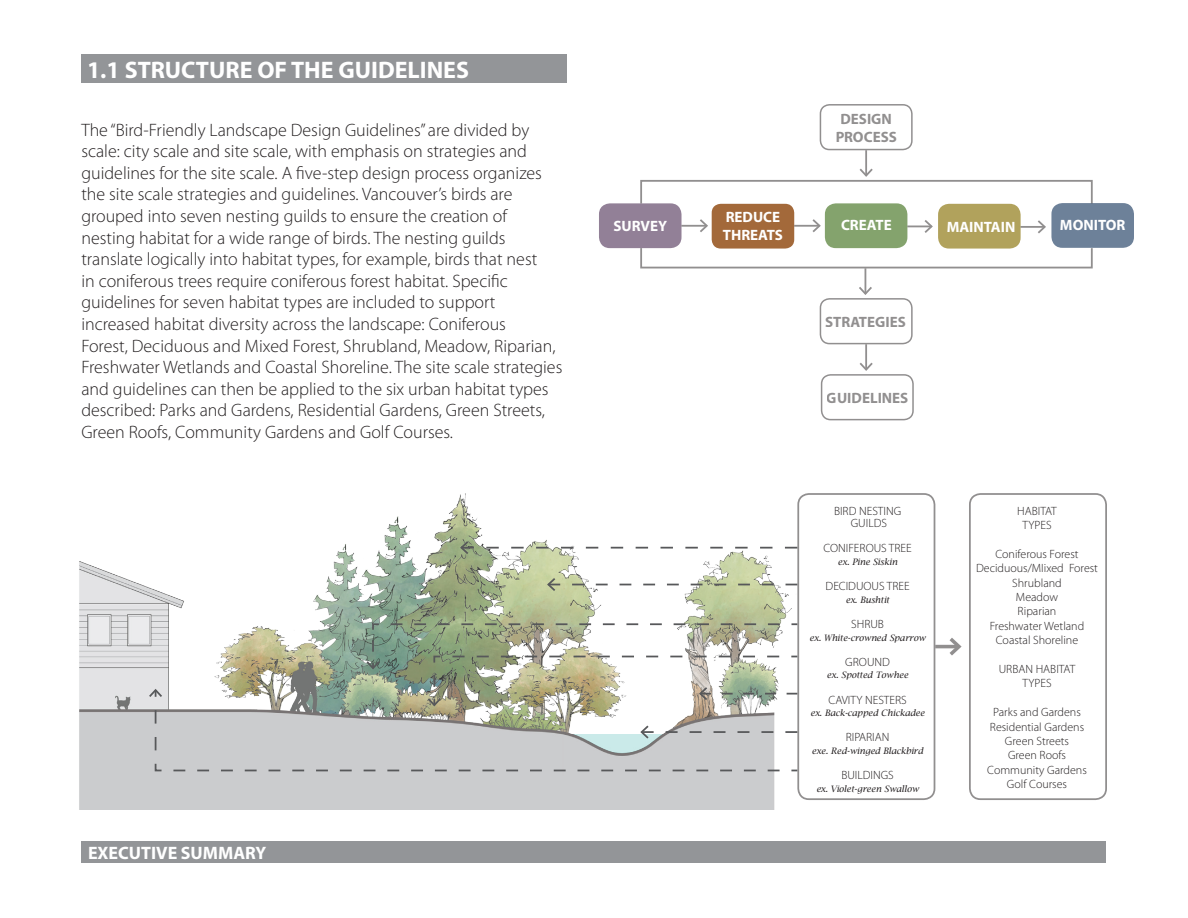
<style>
.page{position:relative;width:1188px;height:918px;background:#fff}
.page>*{position:absolute;margin:0;border:0;box-sizing:border-box;transform-origin:0 0}
.Titles{font:700 24px "Myriad Pro";color:#fff}
.t1{font:300 18px/21.6px "Myriad Pro";color:#231f20}
.Titles-2{font:700 18px "Myriad Pro";color:#fff}
.t2{font:700 15px/18px "Myriad Pro";color:#fff}
.t3{font:700 15px/18px "Myriad Pro";color:#231f20;text-align:center}
.t4{font:300 12px "Myriad Pro";color:#231f20}
.t5{font:italic 8.85px "Lucida Bright";color:#231f20}
</style>
<div class="page">
<div style="left:821px;top:374px;width:93px;height:46px;border:2px solid #231f20;border-radius:9px"></div>
<div style="left:82px;top:841px;width:1024px;height:22px;background:#939598"></div>
<div style="left:81px;top:54px;width:486px;height:29px;background:#939598"></div>
<div style="left:599px;top:203px;width:83px;height:45px;background:#928097;border-radius:11px"></div>
<div style="left:938px;top:204px;width:83px;height:45px;background:#b1a25c;border-radius:11px"></div>
<div style="left:825px;top:203px;width:82px;height:45px;background:#84a36d;border-radius:11px"></div>
<div style="left:712px;top:204px;width:82px;height:45px;background:#a3693a;border-radius:9px"></div>
<hr style="left:682px;top:225px;width:25px;height:2px;background:#231f20">
<svg style="left:698px;top:219px;width:10px;height:13px"></svg>
<hr style="left:794px;top:225px;width:25px;height:2px;background:#231f20">
<svg style="left:811px;top:219px;width:10px;height:14px"></svg>
<svg style="left:907px;top:218px;width:26px;height:17px"></svg>
<div style="left:1051px;top:203px;width:83px;height:45px;background:#6d8199;border-radius:11px"></div>
<hr style="left:1021px;top:226px;width:24px;height:2px;background:#231f20">
<svg style="left:1036px;top:220px;width:10px;height:14px"></svg>
<div style="left:820px;top:104px;width:93px;height:46px;border:2px solid #231f20;border-radius:9px"></div>
<hr style="left:865px;top:150px;width:2px;height:26px;background:#231f20">
<svg style="left:859px;top:167px;width:14px;height:10px"></svg>
<div style="left:820px;top:298px;width:93px;height:46px;border:2px solid #231f20;border-radius:9px"></div>
<hr style="left:865px;top:344px;width:2px;height:26px;background:#231f20">
<svg style="left:859px;top:361px;width:14px;height:10px"></svg>
<img style="left:79px;top:493px;width:725px;height:317px">
<img style="left:563px;top:772px;width:115px;height:4px">
<div style="left:797px;top:493px;width:138px;height:307px;border:2px solid #231f20;border-radius:11px"></div>
<div style="left:969px;top:493px;width:138px;height:307px;border:2px solid #231f20;border-radius:11px"></div>
<hr style="left:935px;top:645px;width:24px;height:3px;background:#231f20">
<svg style="left:946px;top:638px;width:16px;height:18px"></svg>
<svg style="left:459px;top:539px;width:338px;height:17px"></svg>
<svg style="left:546px;top:576px;width:251px;height:17px"></svg>
<svg style="left:365px;top:622px;width:434px;height:66px"></svg>
<svg style="left:154px;top:688px;width:645px;height:84px"></svg>
<svg style="left:147px;top:687px;width:17px;height:63px"></svg>
<svg style="left:857px;top:268px;width:17px;height:27px"></svg>
<p class="Titles" style="left:87px;top:54px;width:384px">1.1 STRUCTURE OF THE GUIDELINES</p>
<p class="t1" style="left:81px;top:119px;width:483px">The “Bird-Friendly Landscape Design Guidelines” are divided by scale: city scale and site scale, with emphasis on strategies and guidelines for the site scale. A five-step design process organizes the site scale strategies and guidelines. Vancouver’s birds are grouped into seven nesting guilds to ensure the creation of nesting habitat for a wide range of birds. The nesting guilds translate logically into habitat types, for example, birds that nest<br>in coniferous trees require coniferous forest habitat. Specific guidelines for seven habitat types are included to support increased habitat diversity across the landscape: Coniferous<br>Forest, Deciduous and Mixed Forest, Shrubland, Meadow, Riparian, Freshwater Wetlands and Coastal Shoreline. The site scale strategies and guidelines can then be applied to the six urban habitat types described: Parks and Gardens, Residential Gardens, Green Streets, Green Roofs, Community Gardens and Golf Courses.</p>
<p class="Titles-2" style="left:88px;top:841px;width:180px">EXECUTIVE SUMMARY</p>
<p class="t3" style="left:835px;top:110px;width:63px">DESIGN<br>PROCESS</p>
<p class="t2" style="left:723px;top:208px;width:62px">REDUCE<br>THREATS</p>
<p class="t2" style="left:947px;top:217px;width:70px">MAINTAIN</p>
<p class="t2" style="left:1060px;top:216px;width:67px">MONITOR</p>
<p class="t2" style="left:613px;top:217px;width:55px">SURVEY</p>
<p class="t2" style="left:841px;top:216px;width:52px">CREATE</p>
<p class="t3" style="left:825px;top:312px;width:82px">STRATEGIES</p>
<p class="t3" style="left:827px;top:388px;width:83px">GUIDELINES</p>
<p class="t4" style="left:834px;top:503px;width:69px">BIRD NESTING</p>
<p class="t4" style="left:851px;top:516px;width:38px">GUILDS</p>
<p class="t4" style="left:823px;top:541px;width:90px">CONIFEROUS TREE</p>
<p class="t5" style="left:838px;top:557px;width:61px">ex. Pine Siskin</p>
<p class="t4" style="left:826px;top:579px;width:86px">DECIDUOUS TREE</p>
<p class="t5" style="left:846px;top:595px;width:45px">ex. Bushtit</p>
<p class="t4" style="left:851px;top:617px;width:34px">SHRUB</p>
<p class="t5" style="left:810px;top:632px;width:117px">ex. White-crowned Sparrow</p>
<p class="t4" style="left:845px;top:655px;width:46px">GROUND</p>
<p class="t5" style="left:827px;top:670px;width:83px">ex. Spotted Towhee</p>
<p class="t4" style="left:829px;top:692px;width:80px">CAVITY NESTERS</p>
<p class="t5" style="left:810px;top:708px;width:116px">ex. Back-capped Chickadee</p>
<p class="t4" style="left:846px;top:730px;width:45px">RIPARIAN</p>
<p class="t5" style="left:812px;top:746px;width:113px">exe. Red-winged Blackbird</p>
<p class="t4" style="left:841px;top:768px;width:54px">BUILDINGS</p>
<p class="t5" style="left:816px;top:784px;width:104px">ex. Violet-green Swallow</p>
<p class="t4" style="left:1017px;top:503px;width:41px">HABITAT</p>
<p class="t4" style="left:1022px;top:518px;width:31px">TYPES</p>
<p class="t4" style="left:995px;top:547px;width:85px">Coniferous Forest</p>
<p class="t4" style="left:976px;top:561px;width:123px">Deciduous/MIixed Forest</p>
<p class="t4" style="left:1012px;top:575px;width:51px">Shrubland</p>
<p class="t4" style="left:1016px;top:590px;width:44px">Meadow</p>
<p class="t4" style="left:1018px;top:604px;width:40px">Riparian</p>
<p class="t4" style="left:990px;top:619px;width:96px">Freshwater Wetland</p>
<p class="t4" style="left:996px;top:633px;width:84px">Coastal Shoreline</p>
<p class="t4" style="left:999px;top:662px;width:78px">URBAN HABITAT</p>
<p class="t4" style="left:1022px;top:676px;width:31px">TYPES</p>
<p class="t4" style="left:993px;top:705px;width:89px">Parks and Gardens</p>
<p class="t4" style="left:990px;top:719px;width:96px">Residential Gardens</p>
<p class="t4" style="left:1005px;top:734px;width:66px">Green Streets</p>
<p class="t4" style="left:1008px;top:748px;width:59px">Green Roofs</p>
<p class="t4" style="left:987px;top:763px;width:101px">Community Gardens</p>
<p class="t4" style="left:1007px;top:777px;width:62px">Golf Courses</p>
</div>
